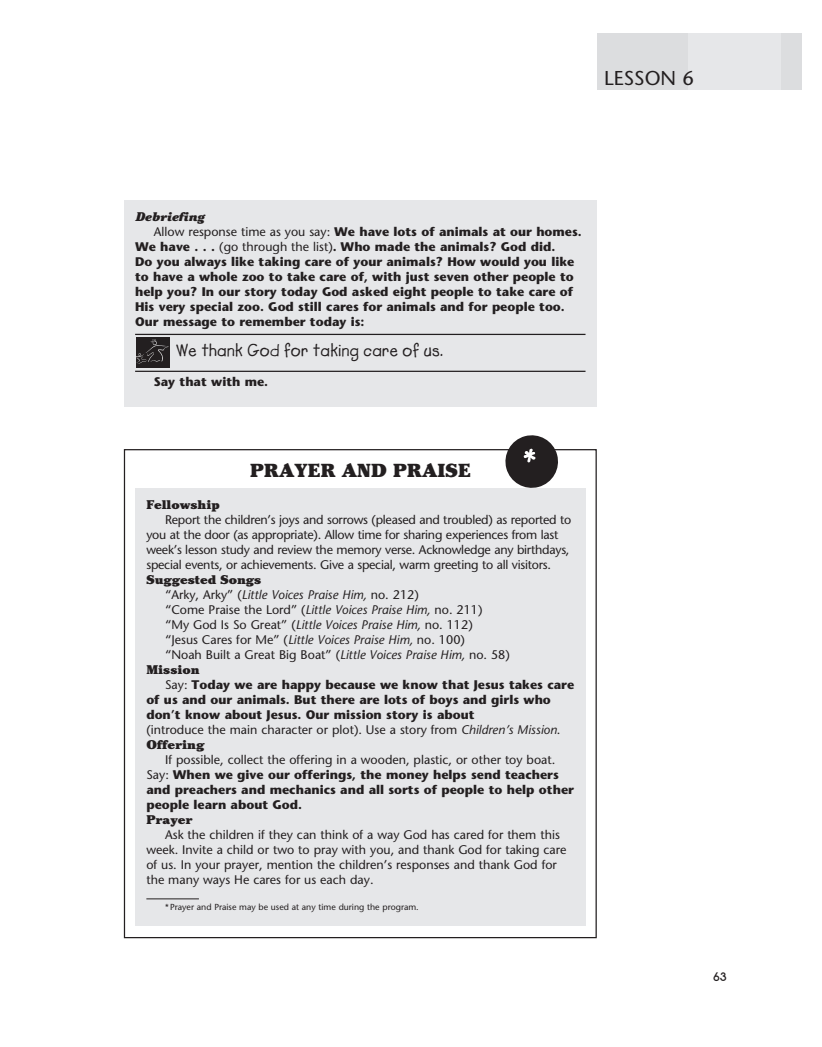
<style>
.page{position:relative;width:822px;height:1047px;background:#fff}
.page>*{position:absolute;margin:0;border:0;box-sizing:border-box;transform-origin:0 0}
.t1{font:20px "Stone Sans";color:#231f20}
.Readiness{font:900 18.75px "Cheltenham";color:#231f20}
.Power_Point{font:17.5px "Lemonade ICG Bold";letter-spacing:.015em;color:#231f20}
.t2{font:700 12.5px/15px "Stone Sans";color:#231f20}
.t3{font:12.5px/15px "Stone Sans";color:#231f20}
.t4{font:12.5px/15px "Stone Sans";letter-spacing:-.02em;color:#231f20}
.P_P_Breaker{font:900 12.5px "Cheltenham";color:#231f20}
.t5{font:italic 12.5px "Stone Sans";color:#231f20}
.Breaker{font:italic 900 12.5px "Cheltenham";color:#231f20}
.t6{font:700 12.5px "New Garden";color:#231f20}
.Footnotes{font:8.75px "Stone Sans";color:#231f20}
.s1{font-weight:400}
.s2{font-style:normal}
.s3{font-style:italic}
.s4{font-weight:400;font-style:italic}
</style>
<div class="page">
<div style="left:596px;top:34px;width:92px;height:56px;background:#dcdddf"></div>
<div style="left:688px;top:34px;width:92px;height:56px;background:#e6e7e9"></div>
<div style="left:780px;top:34px;width:21px;height:56px;background:#dcdddf"></div>
<div style="left:124px;top:200px;width:472px;height:207px;background:#e6e7e9"></div>
<hr style="left:135px;top:334px;width:450px;height:1px;background:#231f20">
<hr style="left:135px;top:370px;width:450px;height:2px;background:#231f20">
<div style="left:136px;top:337px;width:34px;height:31px;background:#231f20"></div>
<svg style="left:136px;top:339px;width:33px;height:25px"></svg>
<div style="left:135px;top:487px;width:450px;height:438px;background:#e6e7e9"></div>
<hr style="left:146px;top:898px;width:53px;height:1px;background:#231f20">
<svg style="left:502px;top:435px;width:58px;height:53px"></svg>
<p class="t1" style="left:604px;top:66px;width:91px">LESSON 6</p>
<p class="Breaker" style="left:135px;top:209px;width:71px">Debriefing</p>
<p class="t2" style="left:135px;top:224px;width:448px;text-indent:19px"><span class="s1">Allow response time as you say:</span> We have lots of animals at our homes.<br>We have . . . <span class="s1">(go through the list)</span>. Who made the animals? God did.<br>Do you always like taking care of your animals? How would you like to have a whole zoo to take care of, with just seven other people to help you? In our story today God asked eight people to take care of His very special zoo. God still cares for animals and for people too.<br>Our message to remember today is:</p>
<p class="Power_Point" style="left:176px;top:340px;width:269px">We thank God for taking care of us.</p>
<p class="t2" style="left:154px;top:374px;width:116px">Say that with me.</p>
<p class="Readiness" style="left:250px;top:458px;width:222px">PRAYER AND PRAISE</p>
<p class="P_P_Breaker" style="left:146px;top:497px;width:75px">Fellowship</p>
<p class="t4" style="left:146px;top:512px;width:426px;text-indent:19px">Report the children’s joys and sorrows (pleased and troubled) as reported to you at the door (as appropriate). Allow time for sharing experiences from last week’s lesson study and review the memory verse. Acknowledge any birthdays, special events, or achievements. Give a special, warm greeting to all visitors.</p>
<p class="P_P_Breaker" style="left:146px;top:572px;width:116px">Suggested Songs</p>
<p class="t5" style="left:165px;top:587px;width:255px"><span class="s2">“Arky, Arky” (</span>Little Voices Praise Him, <span class="s2">no. 212)</span></p>
<p class="t3" style="left:165px;top:602px;width:319px">“Come Praise the Lord” (<span class="s3">Little Voices Praise Him,</span> no. 211)</p>
<p class="t3" style="left:165px;top:617px;width:309px">“My God Is So Great” (<span class="s3">Little Voices Praise Him,</span> no. 112)</p>
<p class="t3" style="left:165px;top:632px;width:301px">“Jesus Cares for Me” (<span class="s3">Little Voices Praise Him,</span> no. 100)</p>
<p class="t3" style="left:165px;top:647px;width:346px">“Noah Built a Great Big Boat” (<span class="s3">Little Voices Praise Him,</span> no. 58)</p>
<p class="P_P_Breaker" style="left:146px;top:662px;width:55px">Mission</p>
<p class="t2" style="left:146px;top:677px;width:429px;text-indent:19px"><span class="s1">Say:</span> Today we are happy because we know that Jesus takes care of us and our animals. But there are lots of boys and girls who don’t know about Jesus. Our mission story is about<br><span class="s1">(introduce the main character or plot). Use a story from</span> <span class="s4">Children’s Mission</span><span class="s1">.</span></p>
<p class="P_P_Breaker" style="left:146px;top:737px;width:60px">Offering</p>
<p class="t2" style="left:146px;top:752px;width:429px;text-indent:19px"><span class="s1">If possible, collect the offering in a wooden, plastic, or other toy boat.<br>Say:</span> When we give our offerings, the money helps send teachers and preachers and mechanics and all sorts of people to help other people learn about God.</p>
<p class="P_P_Breaker" style="left:146px;top:812px;width:48px">Prayer</p>
<p class="t3" style="left:146px;top:827px;width:421px;text-indent:19px">Ask the children if they can think of a way God has cared for them this week. Invite a child or two to pray with you, and thank God for taking care of us. In your prayer, mention the children’s responses and thank God for the many ways He cares for us each day.</p>
<p class="Footnotes" style="left:165px;top:902px;width:255px">* Prayer and Praise may be used at any time during the program.</p>
<p class="t6" style="left:713px;top:969px;width:15px">63</p>
</div>
